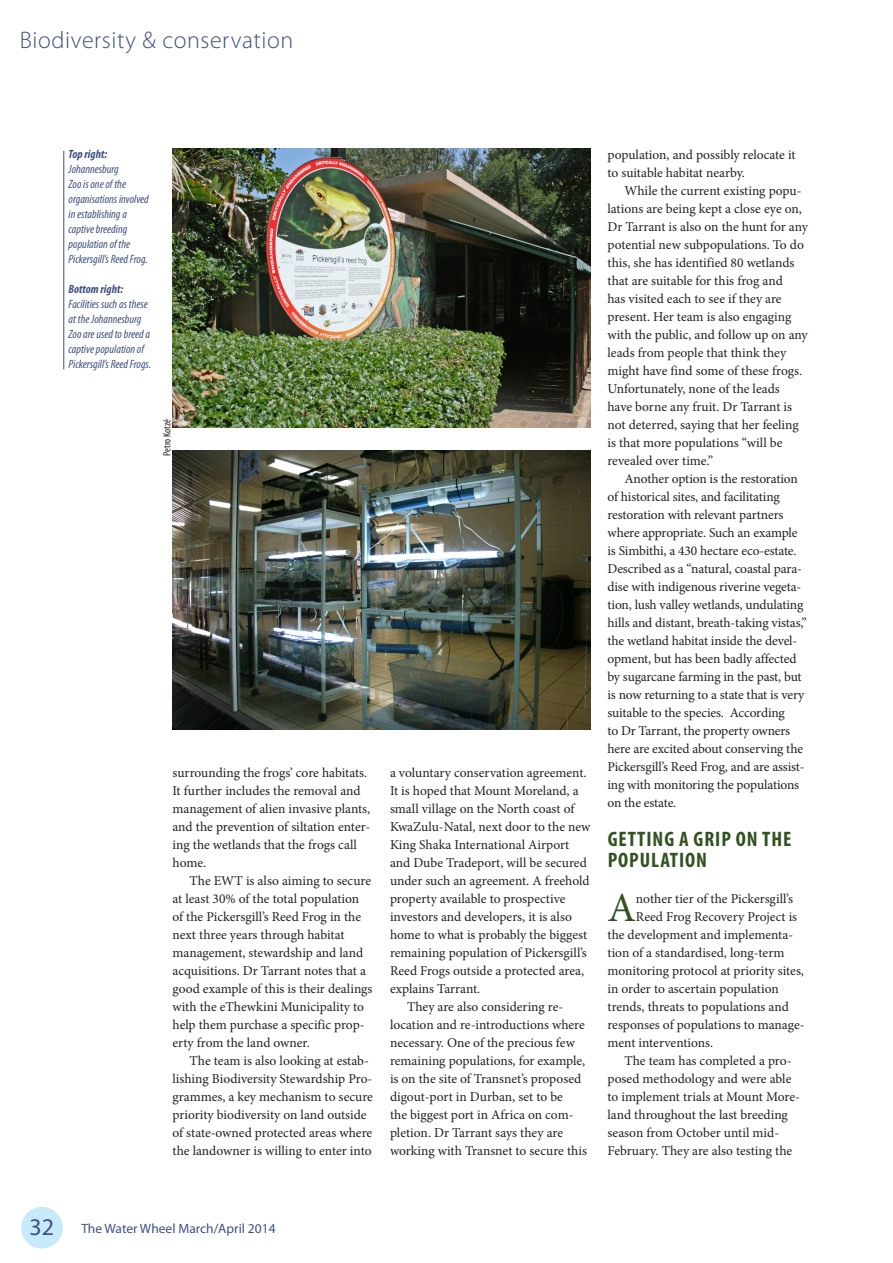
<style>
.page{position:relative;width:893px;height:1263px;background:#fff}
.page>*{position:absolute;margin:0;border:0;box-sizing:border-box;transform-origin:0 0}
.drop_cap_2{font:41.25px "Minion Pro";color:#335220}
.t1{font:300 24px "Myriad Pro";letter-spacing:.025em;color:#3f5080}
.Heading_caps{font:700 condensed 21px/21px "Myriad Pro";letter-spacing:.045em;color:#335220}
.Body_text{font:13.5px/18px "Minion Pro";letter-spacing:-.005em;color:#231f20}
.drop_cap_2-2{font:13.5px "Minion Pro";letter-spacing:-.005em;color:#231f20}
.t2{font:13.5px "Myriad Pro";color:#3f5080}
.t3{font:italic condensed 12px/15px "Myriad Pro";color:#3f5080}
.Photo_credit{font:condensed 10.65px "Myriad Pro";letter-spacing:-.005em;color:#231f20}
.s1{font-weight:700}
.s2{font-size:24px}
</style>
<div class="page">
<div style="left:21px;top:1207px;width:42px;height:41px;background:#c6eafa;border-radius:50%"></div>
<img style="left:173px;top:149px;width:417px;height:279px">
<img style="left:173px;top:450px;width:417px;height:279px">
<hr style="left:63px;top:151px;width:1px;height:218px;background:#3f5080">
<h2 class="t1" style="left:20px;top:26px;width:275px">Biodiversity &amp; conservation</h2>
<p class="t3" style="left:69px;top:146px;width:82px"><span class="s1">Top right:<br></span>Johannesburg<br>Zoo is one of the organisations involved in establishing a captive breeding population of the<br>Pickersgill’s Reed Frog.</p>
<p class="t3" style="left:69px;top:281px;width:84px"><span class="s1">Bottom right:<br></span>Facilities such as these at the Johannesburg<br>Zoo are used to breed a captive population of<br>Pickersgill’s Reed Frogs.</p>
<p class="Photo_credit" style="left:161px;top:456px;width:38px;rotate:-90deg">Petro Kotzé</p>
<p class="Body_text" style="left:173px;top:763px;width:199px">surrounding the frogs’ core habitats.<br>It further includes the removal and management of alien invasive plants, and the prevention of siltation enter&shy;ing the wetlands that the frogs call home.</p>
<p class="Body_text" style="left:173px;top:871px;width:202px;text-indent:17px">The EWT is also aiming to secure at least 30% of the total population of the Pickersgill’s Reed Frog in the next three years through habitat management, stewardship and land acquisitions. Dr Tarrant notes that a good example of this is their dealings with the eThewkini Municipality to help them purchase a specific prop&shy;erty from the land owner.</p>
<p class="Body_text" style="left:173px;top:1051px;width:202px;text-indent:17px">The team is also looking at estab&shy;lishing Biodiversity Stewardship Pro&shy;grammes, a key mechanism to secure priority biodiversity on land outside of state-owned protected areas where the landowner is willing to enter into</p>
<p class="Body_text" style="left:390px;top:763px;width:202px">a voluntary conservation agreement.<br>It is hoped that Mount Moreland, a small village on the North coast of KwaZulu-Natal, next door to the new King Shaka International Airport and Dube Tradeport, will be secured under such an agreement. A freehold property available to prospective investors and developers, it is also home to what is probably the biggest remaining population of Pickersgill’s Reed Frogs outside a protected area, explains Tarrant.</p>
<p class="Body_text" style="left:390px;top:997px;width:198px;text-indent:17px">They are also considering re&shy;location and re-introductions where necessary. One of the precious few remaining populations, for example, is on the site of Transnet’s proposed digout-port in Durban, set to be<br>the biggest port in Africa on com&shy;pletion. Dr Tarrant says they are working with Transnet to secure this</p>
<p class="Body_text" style="left:607px;top:145px;width:190px">population, and possibly relocate it to suitable habitat nearby.</p>
<p class="Body_text" style="left:607px;top:181px;width:202px;text-indent:17px">While the current existing popu&shy;lations are being kept a close eye on, Dr Tarrant is also on the hunt for any potential new subpopulations. To do this, she has identified 80 wetlands that are suitable for this frog and<br>has visited each to see if they are present. Her team is also engaging with the public, and follow up on any leads from people that think they might have find some of these frogs.<br>Unfortunately, none of the leads<br>have borne any fruit. Dr Tarrant is not deterred, saying that her feeling is that more populations “will be revealed over time.”</p>
<p class="Body_text" style="left:607px;top:469px;width:201px;text-indent:17px">Another option is the restoration of historical sites, and facilitating restoration with relevant partners where appropriate. Such an example is Simbithi, a 430 hectare eco-estate.<br>Described as a “natural, coastal para&shy;dise with indigenous riverine vegeta&shy;tion, lush valley wetlands, undulating hills and distant, breath-taking vistas,” the wetland habitat inside the devel&shy;opment, but has been badly affected by sugarcane farming in the past, but is now returning to a state that is very suitable to the species. According<br>to Dr Tarrant, the property owners here are excited about conserving the Pickersgill’s Reed Frog, and are assist&shy;ing with monitoring the populations on the estate.</p>
<p class="Heading_caps" style="left:608px;top:828px;width:185px">GETTING A GRIP ON THE<br>POPULATION</p>
<p class="drop_cap_2" style="left:607px;top:880px;width:30px">A</p>
<p class="drop_cap_2-2" style="left:636px;top:889px;width:159px">nother tier of the Pickersgill’s</p>
<p class="drop_cap_2-2" style="left:636px;top:907px;width:163px">Reed Frog Recovery Project is</p>
<p class="drop_cap_2-2" style="left:607px;top:925px;width:187px">the development and implementa-</p>
<p class="drop_cap_2-2" style="left:607px;top:943px;width:178px">tion of a standardised, long-term</p>
<p class="drop_cap_2-2" style="left:607px;top:961px;width:198px">monitoring protocol at priority sites,</p>
<p class="drop_cap_2-2" style="left:607px;top:979px;width:173px">in order to ascertain population</p>
<p class="drop_cap_2-2" style="left:607px;top:997px;width:183px">trends, threats to populations and</p>
<p class="drop_cap_2-2" style="left:607px;top:1015px;width:199px">responses of populations to manage-</p>
<p class="drop_cap_2-2" style="left:607px;top:1033px;width:107px">ment interventions.</p>
<p class="Body_text" style="left:607px;top:1051px;width:194px;text-indent:17px">The team has completed a pro&shy;posed methodology and were able to implement trials at Mount More&shy;land throughout the last breeding season from October until mid-<br>February. They are also testing the</p>
<p class="t2" style="left:30px;top:1220px;width:247px"><span class="s2">32</span> The Water Wheel March/April 2014</p>
</div>
